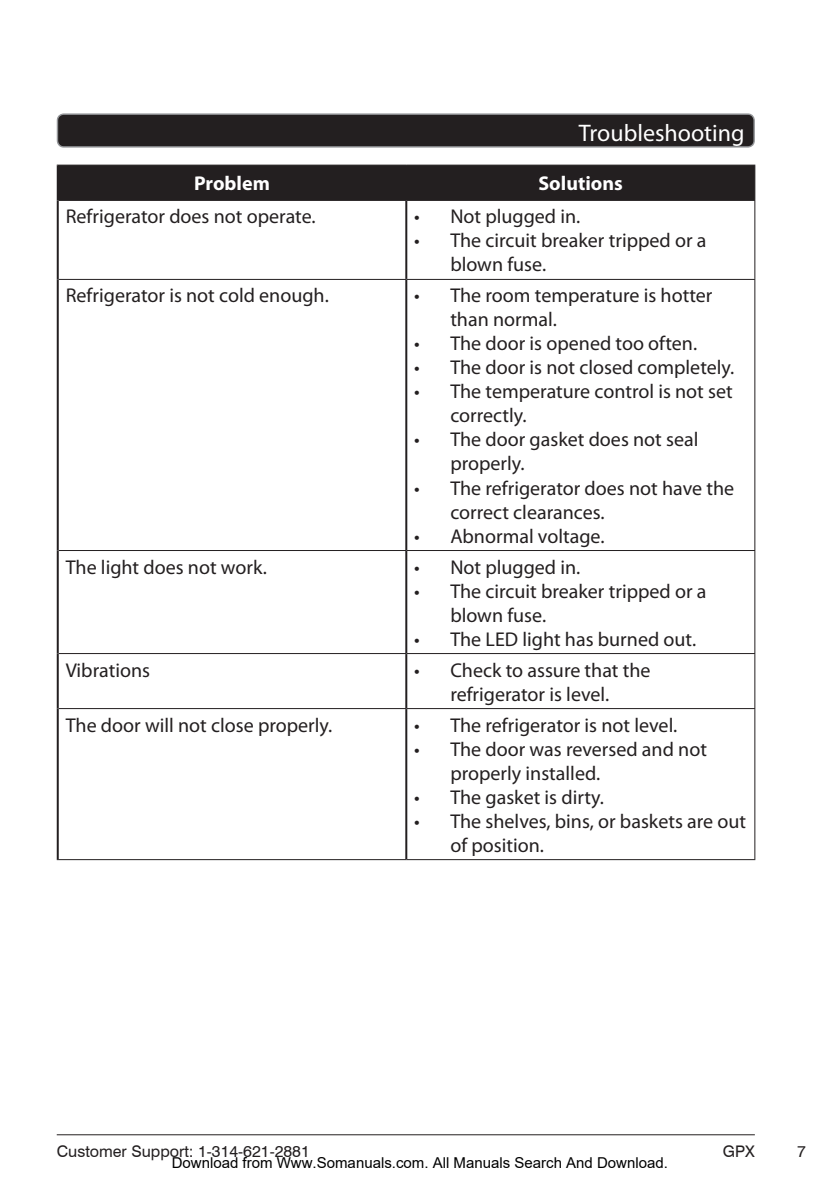
<style>
.page{position:relative;width:840px;height:1191px;background:#fff}
.page>*{position:absolute;margin:0;border:0;box-sizing:border-box;transform-origin:0 0}
.Page_Heading_-_Right{font:24px "Myriad Pro";color:#fff}
.Bulleted_List{font:20px/24px "Myriad Pro";color:#231f20}
.t1{font:700 20px "Myriad Pro";color:#fff}
.t2{font:16px "Swiss 721 BT";color:#231f20}
.t3{font:15px "Arial";color:#000}
</style>
<div class="page">
<hr style="left:57px;top:1134px;width:697px;height:1px;background:#231f20">
<div style="left:57px;top:114px;width:696px;height:33px;background:#231f20;border-radius:6px"></div>
<div style="left:57px;top:113px;width:697px;height:35px;border:1px solid #939598;border-radius:6px"></div>
<div style="left:59px;top:166px;width:695px;height:34px;background:#231f20"></div>
<hr style="left:57px;top:200px;width:2px;height:79px;background:#231f20">
<hr style="left:405px;top:201px;width:2px;height:78px;background:#231f20">
<hr style="left:57px;top:279px;width:2px;height:271px;background:#231f20">
<hr style="left:405px;top:280px;width:2px;height:270px;background:#231f20">
<hr style="left:57px;top:550px;width:2px;height:103px;background:#231f20">
<hr style="left:405px;top:551px;width:2px;height:102px;background:#231f20">
<hr style="left:57px;top:653px;width:2px;height:55px;background:#231f20">
<hr style="left:405px;top:654px;width:2px;height:54px;background:#231f20">
<hr style="left:57px;top:708px;width:2px;height:151px;background:#231f20">
<hr style="left:405px;top:709px;width:2px;height:150px;background:#231f20">
<hr style="left:754px;top:201px;width:1px;height:78px;background:#231f20">
<hr style="left:59px;top:279px;width:347px;height:1px;background:#231f20">
<hr style="left:406px;top:279px;width:349px;height:1px;background:#231f20">
<hr style="left:754px;top:280px;width:1px;height:270px;background:#231f20">
<hr style="left:59px;top:550px;width:347px;height:1px;background:#231f20">
<hr style="left:406px;top:550px;width:349px;height:1px;background:#231f20">
<hr style="left:754px;top:551px;width:1px;height:102px;background:#231f20">
<hr style="left:59px;top:653px;width:347px;height:1px;background:#231f20">
<hr style="left:406px;top:653px;width:349px;height:1px;background:#231f20">
<hr style="left:754px;top:654px;width:1px;height:54px;background:#231f20">
<hr style="left:59px;top:708px;width:347px;height:1px;background:#231f20">
<hr style="left:406px;top:708px;width:349px;height:1px;background:#231f20">
<hr style="left:754px;top:709px;width:1px;height:150px;background:#231f20">
<hr style="left:57px;top:859px;width:349px;height:1px;background:#231f20">
<hr style="left:406px;top:859px;width:349px;height:1px;background:#231f20">
<hr style="left:57px;top:165px;width:349px;height:1px;background:#231f20">
<hr style="left:406px;top:165px;width:349px;height:1px;background:#231f20">
<hr style="left:754px;top:166px;width:1px;height:34px;background:#231f20">
<hr style="left:59px;top:200px;width:347px;height:1px;background:#231f20">
<hr style="left:406px;top:200px;width:349px;height:1px;background:#231f20">
<hr style="left:57px;top:166px;width:2px;height:34px;background:#231f20">
<p class="Page_Heading_-_Right" style="left:578px;top:118px;width:167px">Troubleshooting</p>
<p class="t1" style="left:194px;top:170px;width:77px">Problem</p>
<p class="t1" style="left:538px;top:170px;width:86px">Solutions</p>
<p class="Bulleted_List" style="left:66px;top:204px;width:251px">Refrigerator does not operate.</p>
<p class="Bulleted_List" style="left:414px;top:204px;width:167px">• Not plugged in.</p>
<p class="Bulleted_List" style="left:450px;top:228px;width:257px;text-indent:-36px">• The circuit breaker tripped or a blown fuse.</p>
<p class="Bulleted_List" style="left:66px;top:283px;width:264px">Refrigerator is not cold enough.</p>
<p class="Bulleted_List" style="left:450px;top:283px;width:263px;text-indent:-36px">• The room temperature is hotter than normal.</p>
<p class="Bulleted_List" style="left:414px;top:331px;width:284px">• The door is opened too often.</p>
<p class="Bulleted_List" style="left:414px;top:355px;width:321px">• The door is not closed completely.</p>
<p class="Bulleted_List" style="left:450px;top:379px;width:284px;text-indent:-36px">• The temperature control is not set correctly.</p>
<p class="Bulleted_List" style="left:450px;top:427px;width:249px;text-indent:-36px">• The door gasket does not seal properly.</p>
<p class="Bulleted_List" style="left:450px;top:475px;width:285px;text-indent:-36px">• The refrigerator does not have the correct clearances.</p>
<p class="Bulleted_List" style="left:414px;top:523px;width:192px">• Abnormal voltage.</p>
<p class="Bulleted_List" style="left:66px;top:554px;width:202px">The light does not work.</p>
<p class="Bulleted_List" style="left:414px;top:554px;width:167px">• Not plugged in.</p>
<p class="Bulleted_List" style="left:450px;top:578px;width:257px;text-indent:-36px">• The circuit breaker tripped or a blown fuse.</p>
<p class="Bulleted_List" style="left:414px;top:626px;width:283px">• The LED light has burned out.</p>
<p class="Bulleted_List" style="left:66px;top:657px;width:86px">Vibrations</p>
<p class="Bulleted_List" style="left:414px;top:657px;width:238px;text-align:center">• Check to assure that the refrigerator is level.</p>
<p class="Bulleted_List" style="left:66px;top:712px;width:268px">The door will not close properly.</p>
<p class="Bulleted_List" style="left:414px;top:712px;width:264px">• The refrigerator is not level.</p>
<p class="Bulleted_List" style="left:450px;top:736px;width:258px;text-indent:-36px">• The door was reversed and not properly installed.</p>
<p class="Bulleted_List" style="left:414px;top:784px;width:191px">• The gasket is dirty.</p>
<p class="Bulleted_List" style="left:450px;top:808px;width:297px;text-indent:-36px">• The shelves, bins, or baskets are out of position.</p>
<p class="t2" style="left:57px;top:1141px;width:254px">Customer Support: 1-314-621-2881</p>
<p class="t2" style="left:722px;top:1141px;width:33px">GPX</p>
<p class="t2" style="left:796px;top:1141px;width:10px">7</p>
<p class="t3" style="left:172px;top:1154px;width:497px">Download from Www.Somanuals.com. All Manuals Search And Download.</p>
</div>
